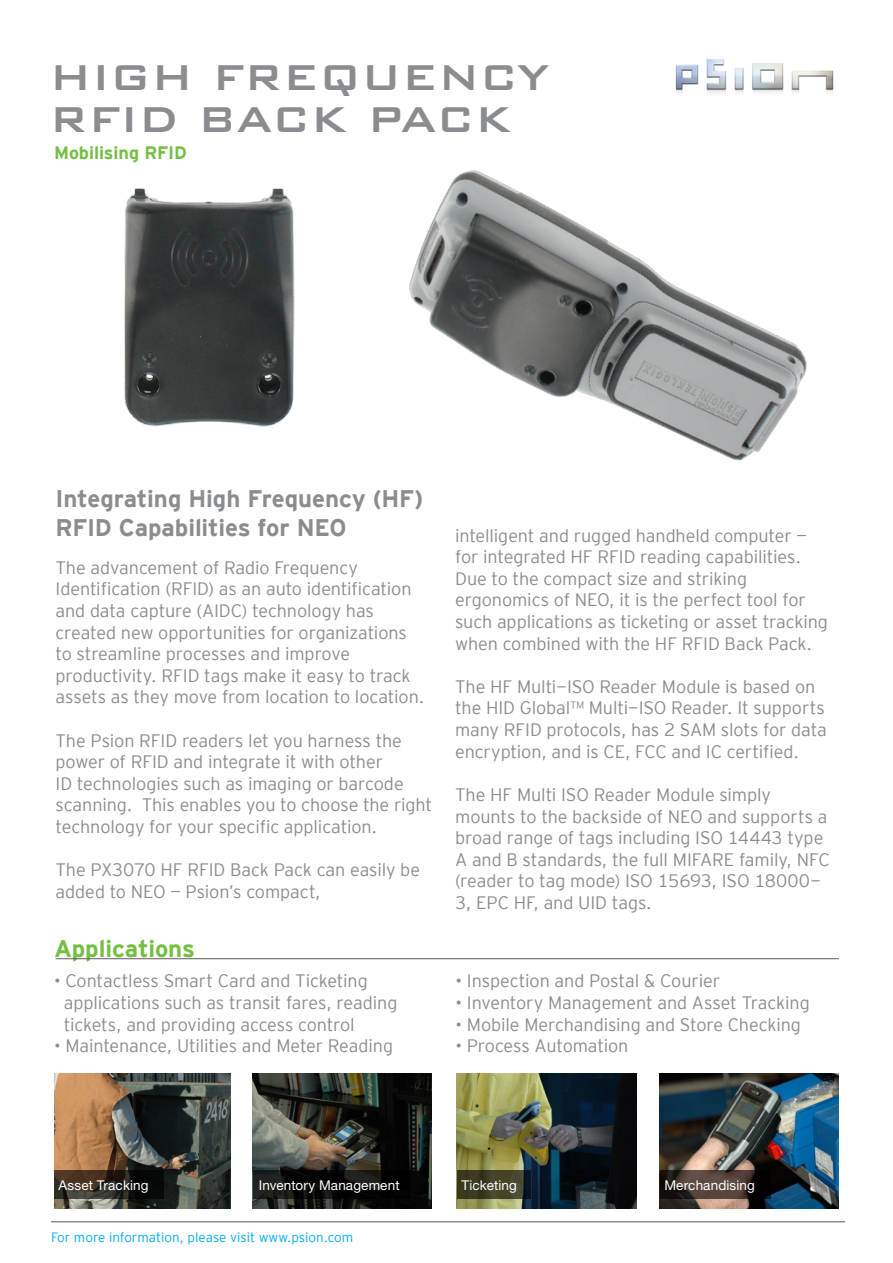
<style>
.page{position:relative;width:893px;height:1263px;background:#fff}
.page>*{position:absolute;margin:0;border:0;box-sizing:border-box;transform-origin:0 0}
.t1{font:500 48px "Bank Gothic BT";color:#8a8c8f}
.t2{font:700 24px/28.8px "Interstate";letter-spacing:-.005em;color:#8a8c8f}
.t3{font:700 24px "Interstate";letter-spacing:-.005em;color:#74bf43}
.t4{font:18px/21.6px "Interstate Mono Lgt";letter-spacing:-.005em;color:#8a8c8f}
.t5{font:700 18px "Interstate";letter-spacing:-.005em;color:#74bf43}
.t6{font:13.5px "Helvetica Neue LT Std";letter-spacing:.01em;color:#fff}
.t7{font:13.5px "Interstate Mono Lgt";color:#00aeef}
</style>
<div class="page">
<img style="left:660px;top:1073px;width:179px;height:136px">
<img style="left:253px;top:1073px;width:179px;height:136px">
<img style="left:457px;top:1073px;width:179px;height:136px">
<img style="left:54px;top:1073px;width:177px;height:136px">
<svg style="left:660px;top:1171px;width:110px;height:28px;background:#3a2e28"></svg>
<svg style="left:253px;top:1171px;width:157px;height:28px;background:#0d0d0c"></svg>
<svg style="left:457px;top:1171px;width:74px;height:28px;background:#3a3b25"></svg>
<svg style="left:54px;top:1171px;width:110px;height:28px;background:#29221b"></svg>
<img style="left:124px;top:188px;width:171px;height:239px">
<hr style="left:56px;top:958px;width:783px;height:1px;background:#5a5a5d">
<hr style="left:51px;top:1221px;width:794px;height:1px;background:#5a5a5d">
<img style="left:409px;top:170px;width:398px;height:291px">
<img style="left:675px;top:59px;width:159px;height:35px">
<p class="t1" style="left:50px;top:52px;width:502px">HIGH FREQUENCY</p>
<p class="t1" style="left:50px;top:94px;width:465px">RFID Bac k Pac k</p>
<p class="t5" style="left:54px;top:143px;width:134px">Mobilising RFID</p>
<p class="t2" style="left:56px;top:484px;width:369px">Integrating High Frequency (HF)<br>RFID Capabilities for NEO</p>
<p class="t4" style="left:56px;top:556px;width:304px">The advancement of Radio Frequency</p>
<p class="t4" style="left:56px;top:578px;width:358px">Identification (RFID) as an auto identification and data capture (AIDC) technology has</p>
<p class="t4" style="left:56px;top:621px;width:370px">created new opportunities for organizations to streamline processes and improve productivity. RFID tags make it easy to track assets as they move from location to location.</p>
<p class="t4" style="left:56px;top:729px;width:378px">The Psion RFID readers let you harness the power of RFID and integrate it with other<br>ID technologies such as imaging or barcode scanning. This enables you to choose the right technology for your specific application.</p>
<p class="t4" style="left:56px;top:859px;width:366px">The PX3070 HF RFID Back Pack can easily be added to NEO — Psion’s compact,</p>
<p class="t3" style="left:54px;top:935px;width:143px">Applications</p>
<p class="t4" style="left:64px;top:970px;width:335px;text-indent:-10px">• Contactless Smart Card and Ticketing applications such as transit fares, reading tickets, and providing access control</p>
<p class="t4" style="left:54px;top:1035px;width:341px">• Maintenance, Utilities and Meter Reading</p>
<p class="t4" style="left:455px;top:524px;width:374px">intelligent and rugged handheld computer — for integrated HF RFID reading capabilities.<br>Due to the compact size and striking ergonomics of NEO, it is the perfect tool for such applications as ticketing or asset tracking when combined with the HF RFID Back Pack.</p>
<p class="t4" style="left:455px;top:676px;width:373px">The HF Multi-ISO Reader Module is based on the HID Global™ Multi-ISO Reader. It supports many RFID protocols, has 2 SAM slots for data encryption, and is CE, FCC and IC certified.</p>
<p class="t4" style="left:455px;top:784px;width:376px">The HF Multi ISO Reader Module simply mounts to the backside of NEO and supports a broad range of tags including ISO 14443 type A and B standards, the full MIFARE family, NFC (reader to tag mode) ISO 15693, ISO 18000- 3, EPC HF, and UID tags.</p>
<p class="t4" style="left:455px;top:970px;width:266px">• Inspection and Postal &amp; Courier</p>
<p class="t4" style="left:455px;top:992px;width:356px">• Inventory Management and Asset Tracking</p>
<p class="t4" style="left:455px;top:1013px;width:347px">• Mobile Merchandising and Store Checking</p>
<p class="t4" style="left:455px;top:1035px;width:174px">• Process Automation</p>
<p class="t6" style="left:58px;top:1177px;width:92px">Asset Tracking</p>
<p class="t6" style="left:259px;top:1177px;width:142px">Inventory Management</p>
<p class="t6" style="left:461px;top:1177px;width:57px">Ticketing</p>
<p class="t6" style="left:664px;top:1177px;width:92px">Merchandising</p>
<p class="t7" style="left:51px;top:1229px;width:304px">For more information, please visit www.psion.com</p>
</div>
